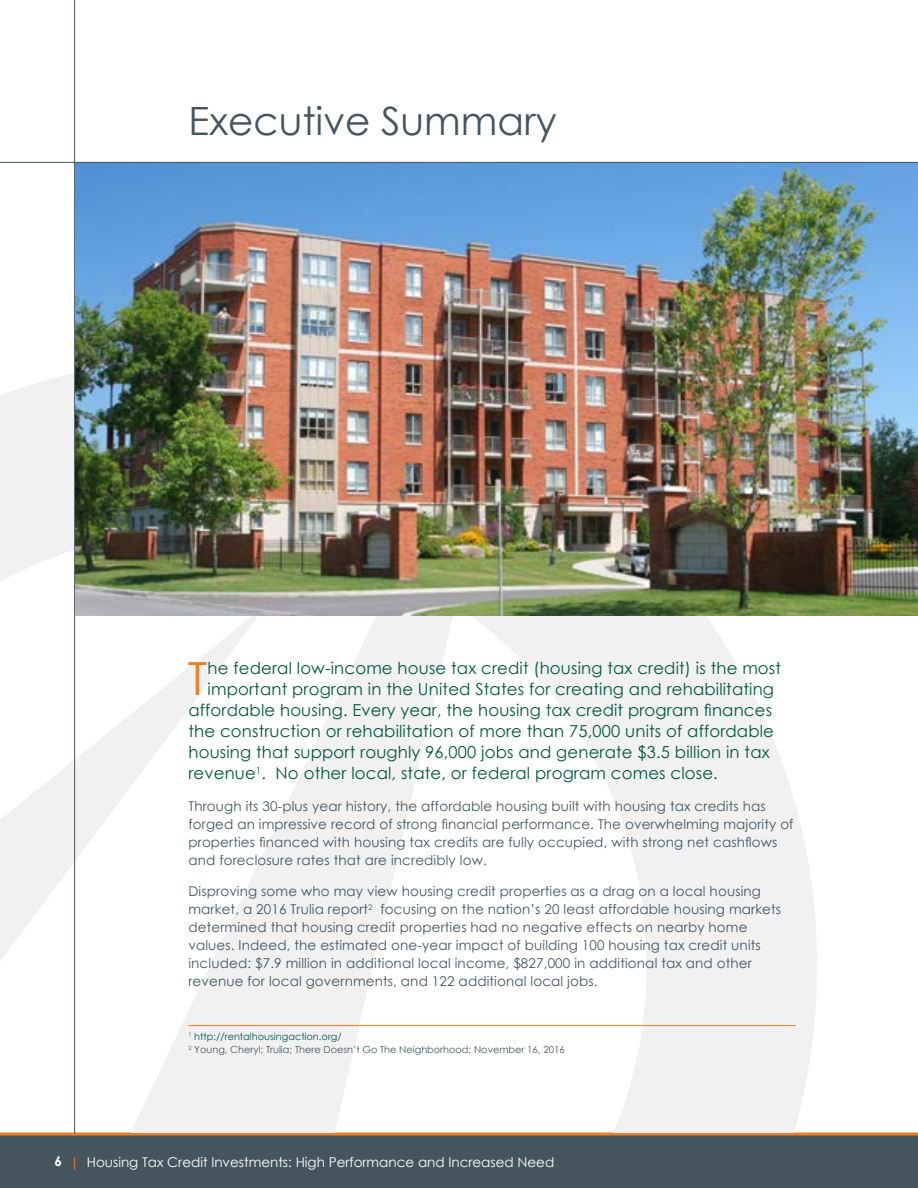
<style>
.page{position:relative;width:918px;height:1188px;background:#fff}
.page>*{position:absolute;margin:0;border:0;box-sizing:border-box;transform-origin:0 0}
.t1{font:45.75px "Century Gothic";color:#f47b20}
.t2{font:39px "Century Gothic";color:#455560}
.t3{font:16.5px "Century Gothic";letter-spacing:.01em;color:#00583d}
.t4{font:13.5px/18px "Century Gothic";letter-spacing:.01em;color:#455560}
.t5{font:13.5px "Century Gothic";color:#fff}
.t6{font:9.75px/13.5px "Century Gothic";color:#455560}
.s1{color:#00583d}
.s2{font-weight:700}
.s3{color:#f47b20}
</style>
<div class="page">
<div style="left:0;top:1134px;width:918px;height:54px;background:#455560"></div>
<svg style="left:0;top:1132px;width:918px;height:4px;background:#de8c4d"></svg>
<svg style="left:422px;top:616px;width:395px;height:516px"></svg>
<svg style="left:0;top:374px;width:422px;height:758px"></svg>
<hr style="left:74px;top:0;width:1px;height:1134px;background:#455560">
<img style="left:75px;top:163px;width:843px;height:453px">
<hr style="left:0;top:162px;width:918px;height:1px;background:#455560">
<hr style="left:188px;top:1025px;width:608px;height:1px;background:#f47b20">
<h2 class="t2" style="left:188px;top:94px;width:370px">Executive Summary</h2>
<h1 class="t1" style="left:188px;top:647px;width:21px">T</h1>
<p class="t3" style="left:208px;top:657px;width:575px">he federal low-income house tax credit (housing tax credit) is the most</p>
<p class="t3" style="left:208px;top:678px;width:568px">important program in the United States for creating and rehabilitating</p>
<p class="t3" style="left:188px;top:699px;width:585px">affordable housing. Every year, the housing tax credit program finances</p>
<p class="t3" style="left:188px;top:720px;width:587px">the construction or rehabilitation of more than 75,000 units of affordable</p>
<p class="t3" style="left:188px;top:741px;width:583px">housing that support roughly 96,000 jobs and generate $3.5 billion in tax</p>
<p class="t3" style="left:188px;top:762px;width:531px">revenue<sup>1</sup>. No other local, state, or federal program comes close.</p>
<p class="t4" style="left:188px;top:797px;width:607px">Through its 30-plus year history, the affordable housing built with housing tax credits has forged an impressive record of strong financial performance. The overwhelming majority of properties financed with housing tax credits are fully occupied, with strong net cashflows and foreclosure rates that are incredibly low.</p>
<p class="t4" style="left:188px;top:882px;width:594px">Disproving some who may view housing credit properties as a drag on a local housing market, a 2016 Trulia report<sup>2</sup> focusing on the nation’s 20 least affordable housing markets determined that housing credit properties had no negative effects on nearby home values. Indeed, the estimated one-year impact of building 100 housing tax credit units included: $7.9 million in additional local income, $827,000 in additional tax and other revenue for local governments, and 122 additional local jobs.</p>
<p class="t6" style="left:188px;top:1029px;width:378px"><sup>1</sup> <span class="s1">http://rentalhousingaction.org/<br></span><sup>2</sup> Young, Cheryl; Trulia; There Doesn’t Go The Neighborhood; November 16, 2016</p>
<p class="t5" style="left:55px;top:1152px;width:501px"><span class="s2">6</span> <span class="s3">|</span> Housing Tax Credit Investments: High Performance and Increased Need</p>
</div>
